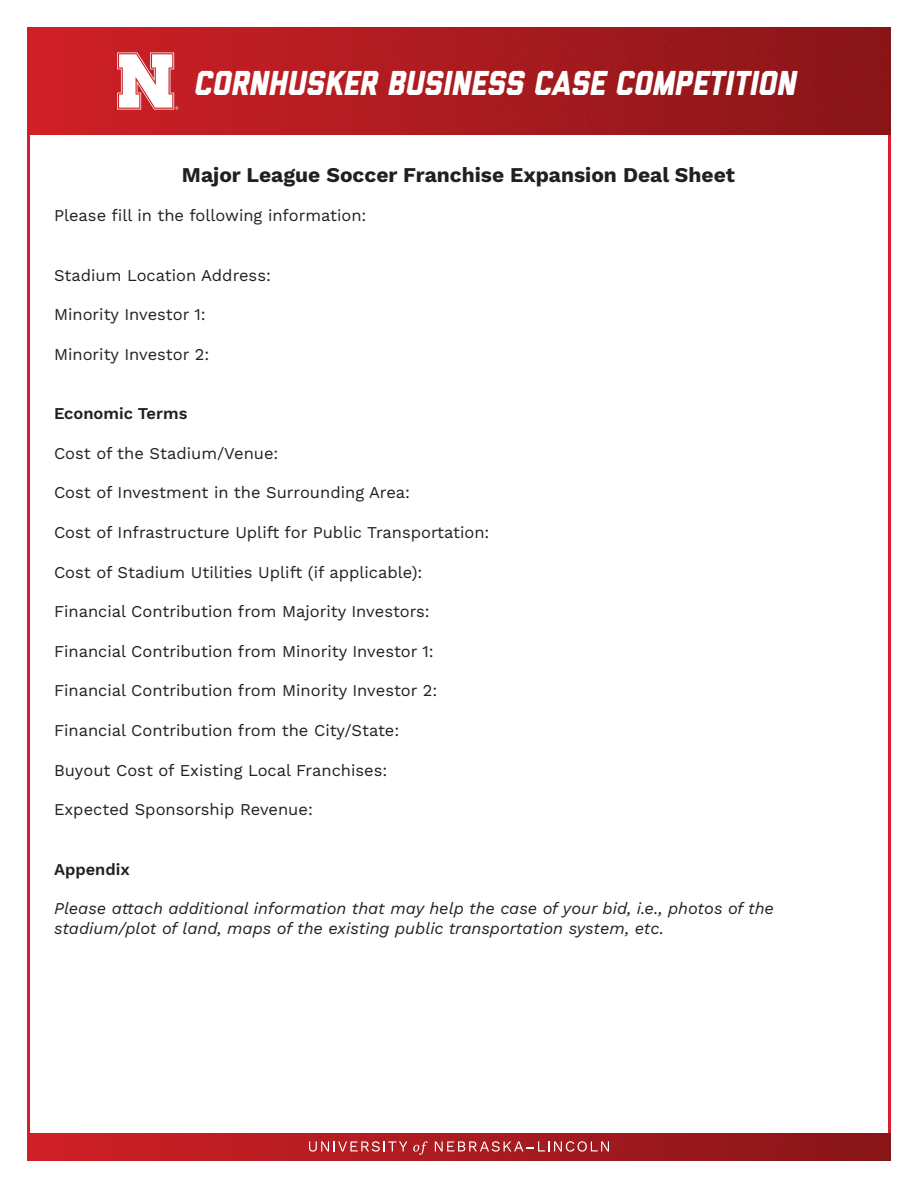
<style>
.page{position:relative;width:918px;height:1188px;background:#fff}
.page>*{position:absolute;margin:0;border:0;box-sizing:border-box;transform-origin:0 0}
.t1{font:italic 800 34.5px "Liberator";color:#fff}
.t2{font:700 21px "Work Sans";color:#231f20}
.t3{font:16.5px "Work Sans";color:#231f20}
.t4{font:italic 16.5px/19.8px "Work Sans";color:#231f20}
.t5{font:600 16.5px "Work Sans";color:#231f20}
</style>
<div class="page">
<img style="left:27px;top:27px;width:864px;height:108px">
<svg style="left:117px;top:52px;width:61px;height:58px"></svg>
<img style="left:27px;top:1133px;width:864px;height:28px">
<svg style="left:309px;top:1141px;width:98px;height:11px"></svg>
<svg style="left:413px;top:1141px;width:15px;height:14px"></svg>
<svg style="left:435px;top:1141px;width:174px;height:11px;background:#bb5154"></svg>
<p class="t1" style="left:195px;top:64px;width:604px">CORNHUSKER BUSINESS CASE COMPETITION</p>
<p class="t2" style="left:182px;top:158px;width:554px">Major League Soccer Franchise Expansion Deal Sheet</p>
<p class="t3" style="left:54px;top:203px;width:314px">Please fill in the following information:</p>
<p class="t3" style="left:54px;top:262px;width:218px">Stadium Location Address:</p>
<p class="t3" style="left:54px;top:302px;width:153px">Minority Investor 1:</p>
<p class="t3" style="left:54px;top:342px;width:157px">Minority Investor 2:</p>
<p class="t5" style="left:54px;top:401px;width:135px">Economic Terms</p>
<p class="t3" style="left:54px;top:441px;width:226px">Cost of the Stadium/Venue:</p>
<p class="t3" style="left:54px;top:480px;width:358px">Cost of Investment in the Surrounding Area:</p>
<p class="t3" style="left:54px;top:520px;width:437px">Cost of Infrastructure Uplift for Public Transportation:</p>
<p class="t3" style="left:54px;top:559px;width:370px">Cost of Stadium Utilities Uplift (if applicable):</p>
<p class="t3" style="left:54px;top:599px;width:377px">Financial Contribution from Majority Investors:</p>
<p class="t3" style="left:54px;top:639px;width:381px">Financial Contribution from Minority Investor 1:</p>
<p class="t3" style="left:54px;top:678px;width:385px">Financial Contribution from Minority Investor 2:</p>
<p class="t3" style="left:54px;top:718px;width:347px">Financial Contribution from the City/State:</p>
<p class="t3" style="left:54px;top:757px;width:335px">Buyout Cost of Existing Local Franchises:</p>
<p class="t3" style="left:54px;top:797px;width:260px">Expected Sponsorship Revenue:</p>
<p class="t5" style="left:54px;top:856px;width:77px">Appendix</p>
<p class="t4" style="left:54px;top:898px;width:722px">Please attach additional information that may help the case of your bid, i.e., photos of the stadium/plot of land, maps of the existing public transportation system, etc.</p>
</div>
